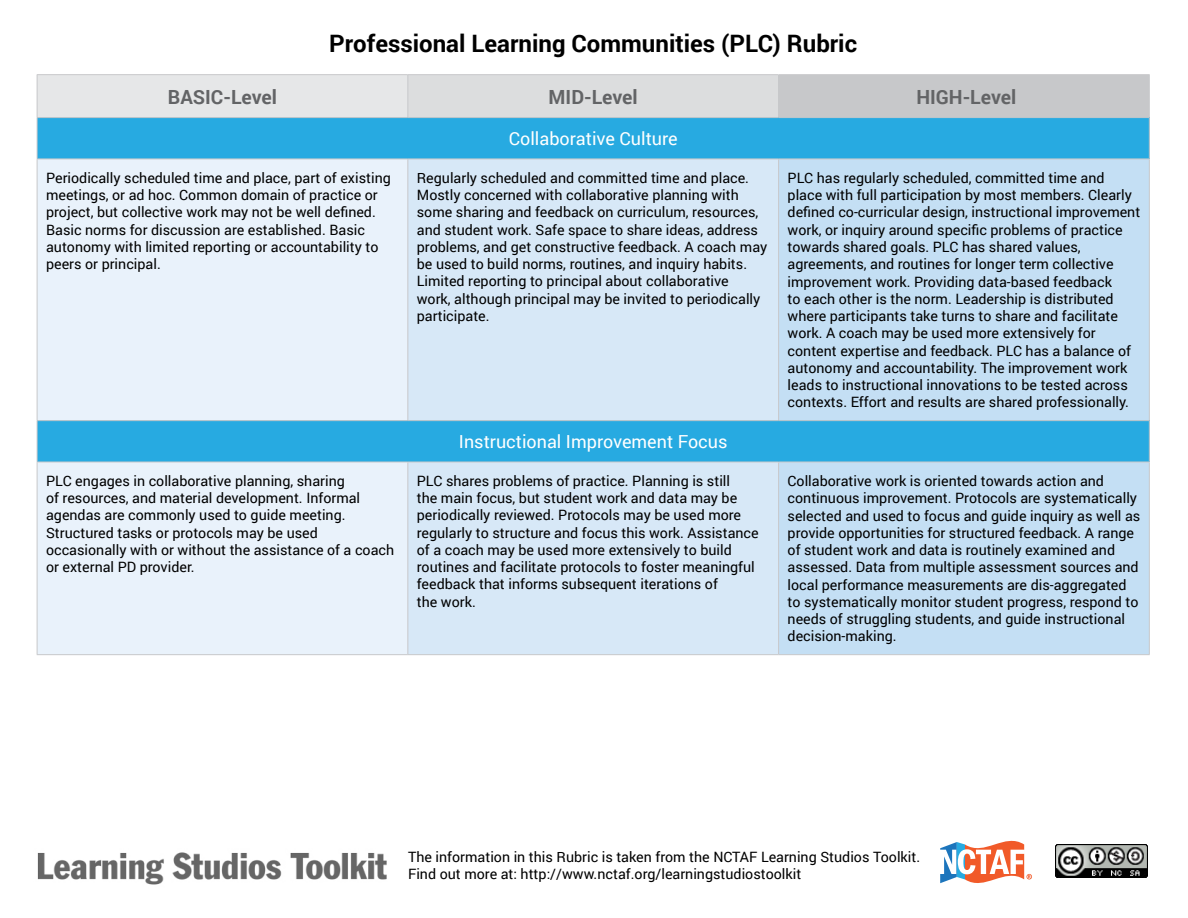
<style>
.page{position:relative;width:1188px;height:918px;background:#fff}
.page>*{position:absolute;margin:0;border:0;box-sizing:border-box;transform-origin:0 0}
.t1{font:700 24px "Roboto";color:#000}
.h1_table_2{font:700 19.5px "Roboto";color:#636466}
.h2_table{font:18px "Roboto";color:#fff}
.body{font:14.25px/17.2px "Roboto";color:#000}
</style>
<div class="page">
<div style="left:37px;top:75px;width:371px;height:43px;background:#e6e7e8"></div>
<div style="left:408px;top:75px;width:371px;height:43px;background:#dcddde"></div>
<div style="left:779px;top:75px;width:370px;height:43px;background:#c7c8ca"></div>
<div style="left:37px;top:118px;width:1112px;height:41px;background:#27aae1"></div>
<div style="left:38px;top:160px;width:369px;height:494px;background:#e9f2fb"></div>
<div style="left:408px;top:160px;width:370px;height:494px;background:#d7e8f7"></div>
<div style="left:779px;top:160px;width:370px;height:494px;background:#c4dff4"></div>
<div style="left:37px;top:421px;width:1112px;height:41px;background:#27aae1"></div>
<hr style="left:37px;top:654px;width:371px;height:1px;background:#c7c8ca">
<hr style="left:408px;top:654px;width:371px;height:1px;background:#c7c8ca">
<hr style="left:779px;top:654px;width:371px;height:1px;background:#c7c8ca">
<hr style="left:37px;top:75px;width:1px;height:42px;background:#c7c8ca">
<hr style="left:407px;top:75px;width:1px;height:42px;background:#c7c8ca">
<hr style="left:778px;top:75px;width:1px;height:42px;background:#c7c8ca">
<hr style="left:1149px;top:75px;width:1px;height:42px;background:#c7c8ca">
<hr style="left:37px;top:118px;width:1px;height:41px;background:#c7c8ca">
<hr style="left:1149px;top:118px;width:1px;height:41px;background:#c7c8ca">
<hr style="left:37px;top:74px;width:371px;height:1px;background:#c7c8ca">
<hr style="left:408px;top:74px;width:371px;height:1px;background:#c7c8ca">
<hr style="left:779px;top:74px;width:371px;height:1px;background:#c7c8ca">
<hr style="left:37px;top:117px;width:371px;height:1px;background:#c7c8ca">
<hr style="left:408px;top:117px;width:371px;height:1px;background:#c7c8ca">
<hr style="left:779px;top:117px;width:371px;height:1px;background:#c7c8ca">
<hr style="left:37px;top:159px;width:371px;height:1px;background:#c7c8ca">
<hr style="left:408px;top:159px;width:371px;height:1px;background:#c7c8ca">
<hr style="left:407px;top:159px;width:1px;height:261px;background:#c7c8ca">
<hr style="left:779px;top:159px;width:371px;height:1px;background:#c7c8ca">
<hr style="left:778px;top:159px;width:1px;height:261px;background:#c7c8ca">
<hr style="left:1149px;top:159px;width:1px;height:261px;background:#c7c8ca">
<hr style="left:37px;top:420px;width:371px;height:1px;background:#c7c8ca">
<hr style="left:37px;top:421px;width:1px;height:41px;background:#c7c8ca">
<hr style="left:408px;top:420px;width:371px;height:1px;background:#c7c8ca">
<hr style="left:779px;top:420px;width:371px;height:1px;background:#c7c8ca">
<hr style="left:1149px;top:421px;width:1px;height:41px;background:#c7c8ca">
<hr style="left:37px;top:462px;width:371px;height:1px;background:#c7c8ca">
<hr style="left:408px;top:462px;width:371px;height:1px;background:#c7c8ca">
<hr style="left:407px;top:462px;width:1px;height:192px;background:#c7c8ca">
<hr style="left:779px;top:462px;width:371px;height:1px;background:#c7c8ca">
<hr style="left:778px;top:462px;width:1px;height:192px;background:#c7c8ca">
<hr style="left:1149px;top:462px;width:1px;height:192px;background:#c7c8ca">
<hr style="left:37px;top:159px;width:1px;height:261px;background:#c7c8ca">
<hr style="left:37px;top:462px;width:1px;height:192px;background:#c7c8ca">
<svg style="left:940px;top:841px;width:92px;height:43px"></svg>
<img style="left:37px;top:852px;width:350px;height:33px">
<img style="left:1055px;top:845px;width:93px;height:32px">
<p class="t1" style="left:329px;top:27px;width:529px">Professional Learning Communities (PLC) Rubric</p>
<p class="h1_table_2" style="left:168px;top:83px;width:111px">BASIC-Level</p>
<p class="h1_table_2" style="left:549px;top:83px;width:91px">MID-Level</p>
<p class="h1_table_2" style="left:916px;top:83px;width:102px">HIGH-Level</p>
<p class="h2_table" style="left:509px;top:126px;width:170px">Collaborative Culture</p>
<p class="body" style="left:46px;top:169px;width:346px">Periodically scheduled time and place, part of existing meetings, or ad hoc. Common domain of practice or project, but collective work may not be well defined.<br>Basic norms for discussion are established. Basic autonomy with limited reporting or accountability to peers or principal.</p>
<p class="body" style="left:417px;top:169px;width:352px">Regularly scheduled and committed time and place.<br>Mostly concerned with collaborative planning with some sharing and feedback on curriculum, resources, and student work. Safe space to share ideas, address problems, and get constructive feedback. A coach may be used to build norms, routines, and inquiry habits.<br>Limited reporting to principal about collaborative<br>work, although principal may be invited to periodically participate.</p>
<p class="body" style="left:788px;top:169px;width:354px">PLC has regularly scheduled, committed time and place with full participation by most members. Clearly defined co-curricular design, instructional improvement work, or inquiry around specific problems of practice towards shared goals. PLC has shared values, agreements, and routines for longer term collective improvement work. Providing data-based feedback<br>to each other is the norm. Leadership is distributed where participants take turns to share and facilitate work. A coach may be used more extensively for content expertise and feedback. PLC has a balance of autonomy and accountability. The improvement work leads to instructional innovations to be tested across contexts. Effort and results are shared professionally.</p>
<p class="h2_table" style="left:459px;top:429px;width:270px">Instructional Improvement Focus</p>
<p class="body" style="left:46px;top:472px;width:350px">PLC engages in collaborative planning, sharing<br>of resources, and material development. Informal agendas are commonly used to guide meeting.<br>Structured tasks or protocols may be used occasionally with or without the assistance of a coach or external PD provider.</p>
<p class="body" style="left:417px;top:472px;width:343px">PLC shares problems of practice. Planning is still<br>the main focus, but student work and data may be periodically reviewed. Protocols may be used more regularly to structure and focus this work. Assistance of a coach may be used more extensively to build routines and facilitate protocols to foster meaningful feedback that informs subsequent iterations of<br>the work.</p>
<p class="body" style="left:788px;top:472px;width:354px">Collaborative work is oriented towards action and continuous improvement. Protocols are systematically selected and used to focus and guide inquiry as well as provide opportunities for structured feedback. A range of student work and data is routinely examined and assessed. Data from multiple assessment sources and local performance measurements are dis-aggregated to systematically monitor student progress, respond to needs of struggling students, and guide instructional decision-making.</p>
<p class="body" style="left:408px;top:847px;width:514px">The information in this Rubric is taken from the NCTAF Learning Studios Toolkit.<br>Find out more at: http://www.nctaf.org/learningstudiostoolkit</p>
</div>
